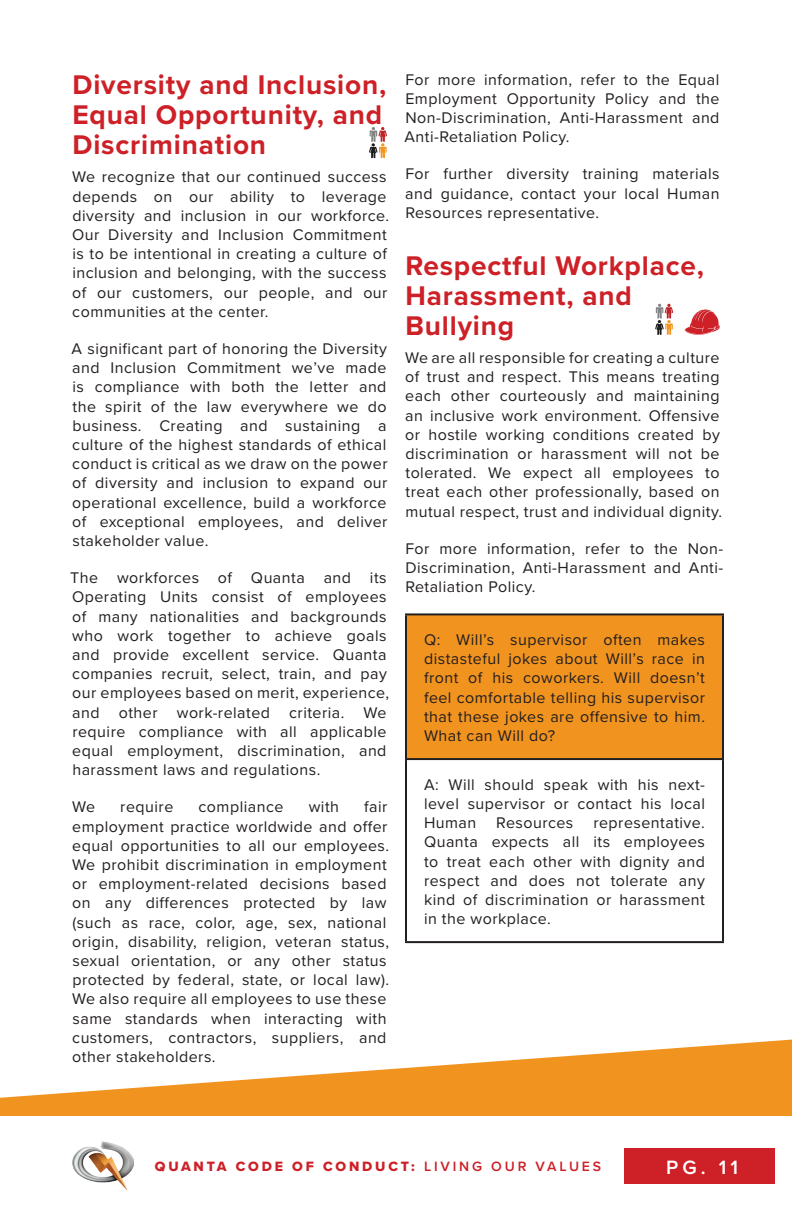
<style>
.page{position:relative;width:792px;height:1224px;background:#fff}
.page>*{position:absolute;margin:0;border:0;box-sizing:border-box;transform-origin:0 0}
.Header_2{font:700 28px/30px "Proxima Nova";letter-spacing:.03em;color:#cd2027}
.t1{font:600 20px "Proxima Nova";color:#fff}
.Body_Copy{font:16px/19.2px "Proxima Nova";letter-spacing:.03em;color:#231f20;text-align:justify}
.Q_and_A_Copy{font:16px/19.2px "Proxima Nova";letter-spacing:.03em;color:#231f20;text-align:justify}
.t2{font:14px "Proxima Nova Extrabld";letter-spacing:.2em;color:#cd2027}
.s1{font-family:"Proxima Nova";font-weight:600}
</style>
<div class="page">
<div style="left:624px;top:1148px;width:168px;height:35px;background:#cd2027"></div>
<img style="left:72px;top:1142px;width:61px;height:48px">
<div style="left:775px;top:1127px;width:17px;height:78px;background:#fff"></div>
<div style="left:406px;top:614px;width:317px;height:145px;background:#f1931f"></div>
<hr style="left:405px;top:613px;width:319px;height:2px;background:#231f20">
<hr style="left:405px;top:615px;width:2px;height:143px;background:#231f20">
<hr style="left:722px;top:615px;width:2px;height:143px;background:#231f20">
<hr style="left:405px;top:758px;width:319px;height:2px;background:#231f20">
<hr style="left:405px;top:760px;width:2px;height:181px;background:#231f20">
<hr style="left:722px;top:760px;width:2px;height:181px;background:#231f20">
<hr style="left:405px;top:941px;width:319px;height:2px;background:#231f20">
<svg style="left:685px;top:309px;width:35px;height:26px"></svg>
<svg style="left:655px;top:304px;width:18px;height:31px"></svg>
<svg style="left:369px;top:127px;width:18px;height:31px"></svg>
<svg style="left:0;top:1040px;width:792px;height:76px;fill:#f1931f"></svg>
<p class="Header_2" style="left:72px;top:69px;width:315px">Diversity and Inclusion,<br>Equal Opportunity, and<br>Discrimination</p>
<p class="Body_Copy" style="left:72px;top:167px;width:319px;text-align:left">We recognize that our continued success depends on our ability to leverage diversity and inclusion in our workforce.<br>Our Diversity and Inclusion Commitment is to be intentional in creating a culture of inclusion and belonging, with the success of our customers, our people, and our communities at the center.</p>
<p class="Body_Copy" style="left:72px;top:338px;width:318px">A significant part of honoring the Diversity and Inclusion Commitment we’ve made is compliance with both the letter and the spirit of the law everywhere we do business. Creating and sustaining a culture of the highest standards of ethical conduct is critical as we draw on the power of diversity and inclusion to expand our operational excellence, build a workforce of exceptional employees, and deliver stakeholder value.</p>
<p class="Body_Copy" style="left:70px;top:567px;width:320px;text-align:left">The workforces of Quanta and its Operating Units consist of employees of many nationalities and backgrounds who work together to achieve goals and provide excellent service. Quanta companies recruit, select, train, and pay our employees based on merit, experience, and other work-related criteria. We require compliance with all applicable equal employment, discrimination, and harassment laws and regulations.</p>
<p class="Body_Copy" style="left:72px;top:797px;width:24px">We</p>
<p class="Body_Copy" style="left:120px;top:797px;width:55px">require</p>
<p class="Body_Copy" style="left:199px;top:797px;width:86px">compliance</p>
<p class="Body_Copy" style="left:309px;top:797px;width:32px">with</p>
<p class="Body_Copy" style="left:72px;top:797px;width:319px;text-align:left;text-indent:292px">fair employment practice worldwide and offer equal opportunities to all our employees.<br>We prohibit discrimination in employment or employment-related decisions based on any differences protected by law (such as race, color, age, sex, national origin, disability, religion, veteran status, sexual orientation, or any other status protected by federal, state, or local law).<br>We also require all employees to use these same standards when interacting with customers, contractors, suppliers, and other stakeholders.</p>
<p class="Body_Copy" style="left:405px;top:69px;width:317px">For more information, refer to the Equal Employment Opportunity Policy and the Non-Discrimination, Anti-Harassment and Anti-Retaliation Policy.</p>
<p class="Body_Copy" style="left:405px;top:164px;width:316px">For further diversity training materials and guidance, contact your local Human Resources representative.</p>
<p class="Header_2" style="left:405px;top:250px;width:300px">Respectful Workplace,<br>Harassment, and<br>Bullying</p>
<p class="Body_Copy" style="left:405px;top:347px;width:319px;text-align:left">We are all responsible for creating a culture of trust and respect. This means treating each other courteously and maintaining an inclusive work environment. Offensive or hostile working conditions created by discrimination or harassment will not be tolerated. We expect all employees to treat each other professionally, based on mutual respect, trust and individual dignity.</p>
<p class="Body_Copy" style="left:405px;top:538px;width:320px">For more information, refer to the Non-Discrimination, Anti-Harassment and Anti-Retaliation Policy.</p>
<p class="Q_and_A_Copy" style="left:424px;top:629px;width:283px">Q: Will’s supervisor often makes distasteful jokes about Will’s race in front of his coworkers. Will doesn’t feel comfortable telling his supervisor that these jokes are offensive to him.<br>What can Will do?</p>
<p class="Q_and_A_Copy" style="left:424px;top:774px;width:283px">A: Will should speak with his next&shy;level supervisor or contact his local Human Resources representative.<br>Quanta expects all its employees to treat each other with dignity and respect and does not tolerate any kind of discrimination or harassment in the workplace.</p>
<p class="t2" style="left:155px;top:1156px;width:448px">QUANTA CODE OF CONDUCT: <span class="s1">LIVING OUR VALUES</span></p>
<p class="t1" style="left:666px;top:1152px;width:73px">PG. 11</p>
</div>
